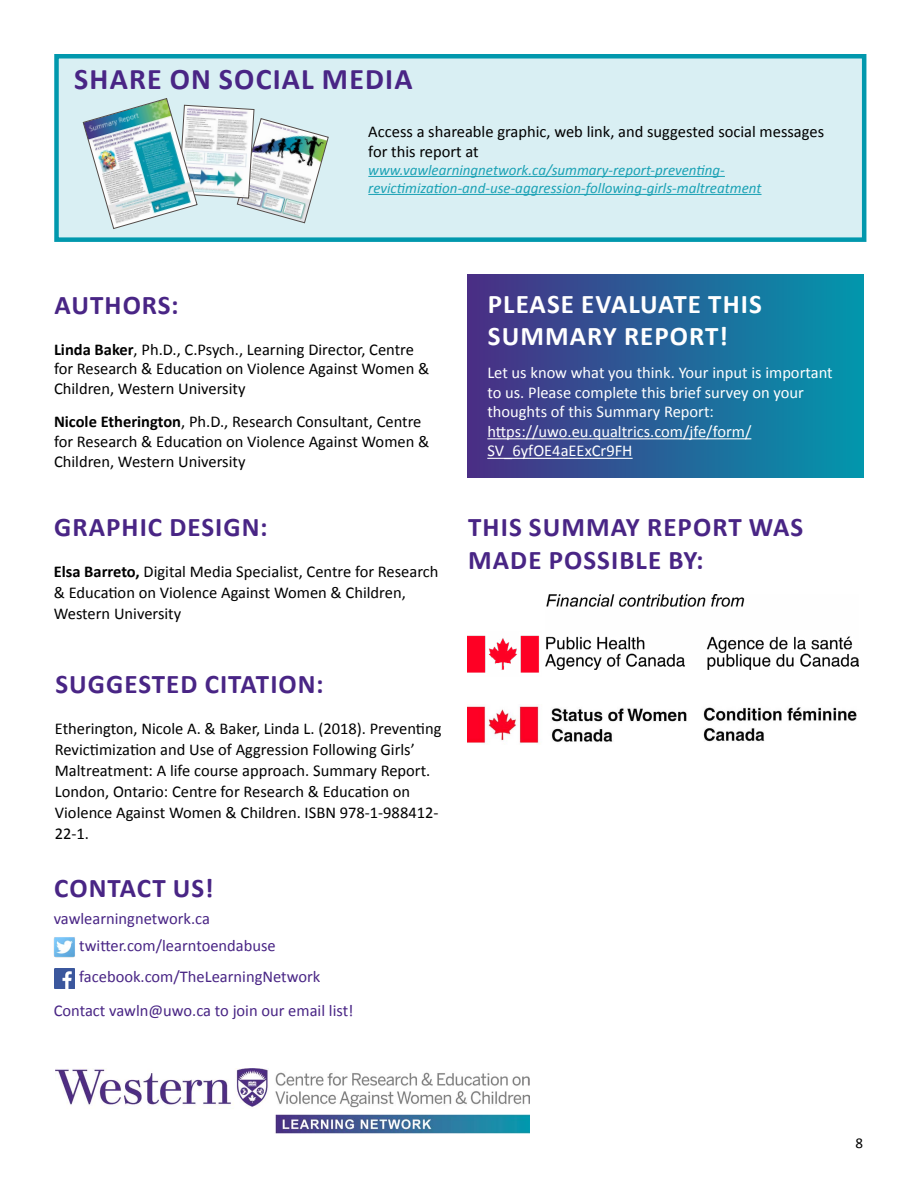
<style>
.page{position:relative;width:918px;height:1188px;background:#fff}
.page>*{position:absolute;margin:0;border:0;box-sizing:border-box;transform-origin:0 0}
.t1{font:700 30px "Calibri";letter-spacing:.04em;color:#492585}
.t2{font:700 27px/32.4px "Calibri";letter-spacing:.04em;color:#492585}
.t3{font:700 27px/32.4px "Calibri";letter-spacing:.04em;color:#fff}
.t4{font:16.5px/21px "Calibri";color:#000}
.t5{font:16.5px/19.5px "Calibri";color:#fff}
.t6{font:16.5px "Calibri";color:#492585}
.t7{font:italic 15px/18px "Calibri";color:#1ba2b5}
.t8{font:15px "Calibri";color:#000}
.s1{font-weight:700}
</style>
<div class="page">
<div style="left:467px;top:275px;width:397px;height:203px;background:linear-gradient(to right,#4c2e85,#0297ad)"></div>
<hr style="left:487px;top:438px;width:264px;height:1px;background:#fff">
<hr style="left:487px;top:458px;width:146px;height:1px;background:#fff">
<img style="left:56px;top:1069px;width:473px;height:64px">
<img style="left:54px;top:937px;width:21px;height:21px">
<img style="left:54px;top:969px;width:21px;height:20px">
<div style="left:54px;top:54px;width:812px;height:188px;background:#d9eff3;border:4px solid #0198ad"></div>
<hr style="left:368px;top:176px;width:357px;height:1px;background:#1ba2b5">
<hr style="left:368px;top:194px;width:394px;height:1px;background:#1ba2b5">
<img style="left:83px;top:98px;width:246px;height:131px">
<img style="left:545px;top:594px;width:314px;height:75px">
<img style="left:468px;top:635px;width:71px;height:38px">
<img style="left:468px;top:706px;width:389px;height:38px">
<h1 class="t1" style="left:74px;top:60px;width:340px">SHARE ON SOCIAL MEDIA</h1>
<p class="t4" style="left:368px;top:122px;width:457px;line-height:19.8px">Access a shareable graphic, web link, and suggested social messages for this report at</p>
<p class="t7" style="left:368px;top:160px;width:395px">www.vawlearningnetwork.ca/summary-report-preventing&shy;revictimization-and-use-aggression-following-girls-maltreatment</p>
<h2 class="t2" style="left:55px;top:289px;width:126px">AUTHORS:</h2>
<p class="t4" style="left:54px;top:339px;width:377px;line-height:19.8px"><span class="s1">Linda Baker</span>, Ph.D., C.Psych., Learning Director, Centre for Research &amp; Education on Violence Against Women &amp;<br>Children, Western University</p>
<p class="t4" style="left:54px;top:412px;width:377px;line-height:19.8px"><span class="s1">Nicole Etherington</span>, Ph.D., Research Consultant, Centre for Research &amp; Education on Violence Against Women &amp;<br>Children, Western University</p>
<h2 class="t2" style="left:54px;top:511px;width:215px">GRAPHIC DESIGN:</h2>
<p class="t4" style="left:54px;top:561px;width:386px"><span class="s1">Elsa Barreto,</span> Digital Media Specialist, Centre for Research &amp; Education on Violence Against Women &amp; Children,<br>Western University</p>
<h2 class="t2" style="left:55px;top:668px;width:270px">SUGGESTED CITATION:</h2>
<p class="t4" style="left:55px;top:718px;width:388px">Etherington, Nicole A. &amp; Baker, Linda L. (2018). Preventing Revictimization and Use of Aggression Following Girls’ Maltreatment: A life course approach. Summary Report.<br>London, Ontario: Centre for Research &amp; Education on Violence Against Women &amp; Children. ISBN 978-1-988412- 22-1.</p>
<h2 class="t2" style="left:54px;top:872px;width:161px">CONTACT US!</h2>
<p class="t6" style="left:54px;top:908px;width:158px">vawlearningnetwork.ca</p>
<p class="t6" style="left:79px;top:935px;width:198px">twitter.com/learntoendabuse</p>
<p class="t6" style="left:79px;top:966px;width:243px">facebook.com/TheLearningNetwork</p>
<p class="t6" style="left:54px;top:1000px;width:301px">Contact vawln@uwo.ca to join our email list!</p>
<h2 class="t3" style="left:488px;top:288px;width:275px">PLEASE EVALUATE THIS<br>SUMMARY REPORT!</h2>
<p class="t5" style="left:487px;top:363px;width:347px">Let us know what you think. Your input is important to us. Please complete this brief survey on your thoughts of this Summary Report: https://uwo.eu.qualtrics.com/jfe/form/ SV_6yfOE4aEExCr9FH</p>
<h2 class="t2" style="left:468px;top:511px;width:337px">THIS SUMMAY REPORT WAS<br>MADE POSSIBLE BY:</h2>
<p class="t8" style="left:856px;top:1134px;width:9px">8</p>
</div>
